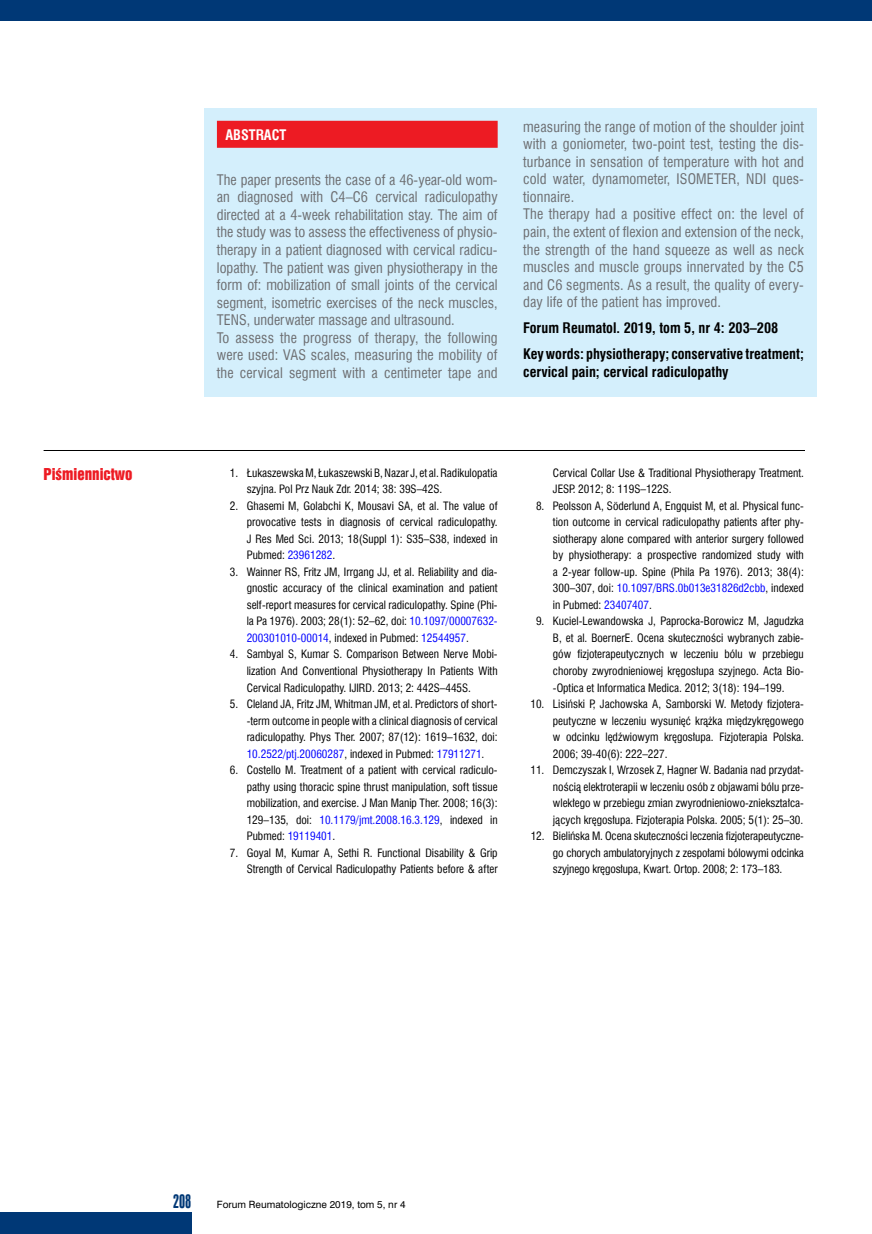
<style>
.page{position:relative;width:872px;height:1234px;background:#fff}
.page>*{position:absolute;margin:0;border:0;box-sizing:border-box;transform-origin:0 0}
.t1{font:18px "Swis 924 EU";color:#003876}
.t2{font:15px "Swis 921 EU";color:#ed1b23}
.t3{font:14.25px/17.5px "Swis 721 Cn EU";letter-spacing:.01em;color:#6d6e71}
.t4{font:700 14.25px/26.1px "Swis 721 Cn EU";color:#000}
.t5{font:700 14.25px "Swis 721 Cn EU";color:#fff}
.t6{font:11.25px/16.5px "Swis 721 Cn EU";color:#000;text-align:justify}
.t7{font:9.3px "Swis 721 PL";color:#000}
.s1{color:#00f}
</style>
<div class="page">
<div style="left:0;top:0;width:872px;height:21px;background:#003876"></div>
<div style="left:0;top:1212px;width:191px;height:21px;background:#003876"></div>
<hr style="left:44px;top:450px;width:761px;height:1px;background:#000">
<div style="left:204px;top:108px;width:612px;height:288px;background:#d4effc"></div>
<div style="left:217px;top:121px;width:280px;height:27px;background:#ed1b23"></div>
<p class="t5" style="left:225px;top:126px;width:62px">ABSTRACT</p>
<p class="t3" style="left:217px;top:171px;width:282px">The paper presents the case of a 46-year-old wom&shy;an diagnosed with C4–C6 cervical radiculopathy directed at a 4-week rehabilitation stay. The aim of the study was to assess the effectiveness of physio&shy;therapy in a patient diagnosed with cervical radicu&shy;lopathy. The patient was given physiotherapy in the form of: mobilization of small joints of the cervical segment, isometric exercises of the neck muscles, TENS, underwater massage and ultrasound.<br>To assess the progress of therapy, the following were used: VAS scales, measuring the mobility of the cervical segment with a centimeter tape and</p>
<p class="t3" style="left:523px;top:117px;width:282px">measuring the range of motion of the shoulder joint with a goniometer, two-point test, testing the dis&shy;turbance in sensation of temperature with hot and cold water, dynamometer, ISOMETER, NDI ques&shy;tionnaire.<br>The therapy had a positive effect on: the level of pain, the extent of flexion and extension of the neck, the strength of the hand squeeze as well as neck muscles and muscle groups innervated by the C5 and C6 segments. As a result, the quality of every&shy;day life of the patient has improved.</p>
<p class="t4" style="left:523px;top:315px;width:282px">Forum Reumatol. 2019, tom 5, nr 4: 203–208<br>Key words: physiotherapy; conservative treatment;</p>
<p class="t4" style="left:523px;top:359px;width:207px">cervical pain; cervical radiculopathy</p>
<h2 class="t2" style="left:44px;top:464px;width:90px">Piśmiennictwo</h2>
<p class="t6" style="left:247px;top:464px;width:252px;text-indent:-17px">1. Łukaszewska M, Łukaszewski B, Nazar J, et al. Radikulopatia szyjna. Pol Prz Nauk Zdr. 2014; 38: 39S–42S.</p>
<p class="t6" style="left:247px;top:497px;width:252px;text-indent:-17px">2. Ghasemi M, Golabchi K, Mousavi SA, et al. The value of provocative tests in diagnosis of cervical radiculopathy.<br>J Res Med Sci. 2013; 18(Suppl 1): S35–S38, indexed in Pubmed: <span class="s1">23961282</span>.</p>
<p class="t6" style="left:247px;top:563px;width:252px;text-indent:-17px">3. Wainner RS, Fritz JM, Irrgang JJ, et al. Reliability and dia&shy;gnostic accuracy of the clinical examination and patient self-report measures for cervical radiculopathy. Spine (Phi&shy;la Pa 1976). 2003; 28(1): 52–62, doi: <span class="s1">10.1097/00007632- 200301010-00014</span>, indexed in Pubmed: <span class="s1">12544957</span>.</p>
<p class="t6" style="left:247px;top:646px;width:252px;text-indent:-17px">4. Sambyal S, Kumar S. Comparison Between Nerve Mobi&shy;lization And Conventional Physiotherapy In Patients With Cervical Radiculopathy. IJIRD. 2013; 2: 442S–445S.</p>
<p class="t6" style="left:247px;top:695px;width:252px;text-indent:-17px">5. Cleland JA, Fritz JM, Whitman JM, et al. Predictors of short--term outcome in people with a clinical diagnosis of cervical radiculopathy. Phys Ther. 2007; 87(12): 1619–1632, doi:<br><span class="s1">10.2522/ptj.20060287</span>, indexed in Pubmed: <span class="s1">17911271</span>.</p>
<p class="t6" style="left:247px;top:761px;width:252px;text-indent:-17px">6. Costello M. Treatment of a patient with cervical radiculo&shy;pathy using thoracic spine thrust manipulation, soft tissue mobilization, and exercise. J Man Manip Ther. 2008; 16(3):<br>129–135, doi: <span class="s1">10.1179/jmt.2008.16.3.129</span>, indexed in Pubmed: <span class="s1">19119401</span>.</p>
<p class="t6" style="left:230px;top:844px;width:269px;text-align:right">7. Goyal M, Kumar A, Sethi R. Functional Disability &amp; Grip<br>Strength of Cervical Radiculopathy Patients before &amp; after</p>
<p class="t6" style="left:553px;top:464px;width:252px">Cervical Collar Use &amp; Traditional Physiotherapy Treatment.<br>JESP. 2012; 8: 119S–122S.</p>
<p class="t6" style="left:553px;top:497px;width:252px;text-indent:-17px">8. Peolsson A, Söderlund A, Engquist M, et al. Physical func&shy;tion outcome in cervical radiculopathy patients after phy&shy;siotherapy alone compared with anterior surgery followed by physiotherapy: a prospective randomized study with a 2-year follow-up. Spine (Phila Pa 1976). 2013; 38(4):<br>300–307, doi: <span class="s1">10.1097/BRS.0b013e31826d2cbb</span>, indexed in Pubmed: <span class="s1">23407407</span>.</p>
<p class="t6" style="left:553px;top:613px;width:252px;text-indent:-17px">9. Kuciel-Lewandowska J, Paprocka-Borowicz M, Jagudzka B, et al. BoernerE. Ocena skuteczności wybranych zabie&shy;gów fizjoterapeutycznych w leczeniu bólu w przebiegu choroby zwyrodnieniowej kręgosłupa szyjnego. Acta Bio--Optica et Informatica Medica. 2012; 3(18): 194–199.</p>
<p class="t6" style="left:553px;top:695px;width:252px;text-indent:-23px">10. Lisiński P, Jachowska A, Samborski W. Metody fizjotera&shy;peutyczne w leczeniu wysunięć krążka międzykręgowego w odcinku lędźwiowym kręgosłupa. Fizjoterapia Polska.<br>2006; 39-40(6): 222–227.</p>
<p class="t6" style="left:553px;top:761px;width:252px;text-indent:-23px">11. Demczyszak I, Wrzosek Z, Hagner W. Badania nad przydat&shy;nością elektroterapii w leczeniu osób z objawami bólu prze&shy;wlekłego w przebiegu zmian zwyrodnieniowo-zniekształca&shy;jących kręgosłupa. Fizjoterapia Polska. 2005; 5(1): 25–30.</p>
<p class="t6" style="left:553px;top:827px;width:252px;text-indent:-22px">12. Bielińska M. Ocena skuteczności leczenia fizjoterapeutyczne&shy;go chorych ambulatoryjnych z zespołami bólowymi odcinka szyjnego kręgosłupa, Kwart. Ortop. 2008; 2: 173–183.</p>
<h1 class="t1" style="left:173px;top:1189px;width:20px">208</h1>
<p class="t7" style="left:217px;top:1198px;width:190px">Forum Reumatologiczne 2019, tom 5, nr 4</p>
</div>
